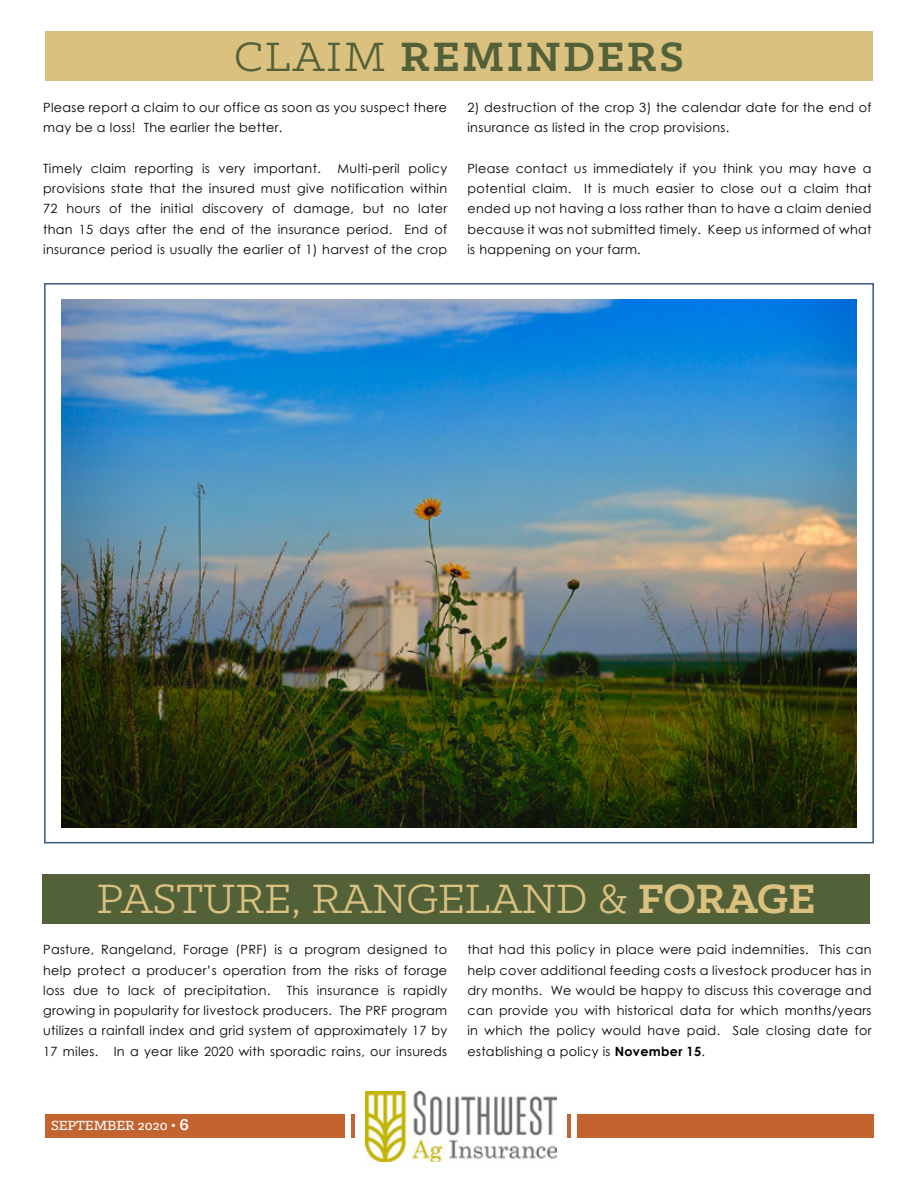
<style>
.page{position:relative;width:918px;height:1188px;background:#fff}
.page>*{position:absolute;margin:0;border:0;box-sizing:border-box;transform-origin:0 0}
.t1{font:46.5px "Klinic Slab";color:#dbc180}
.t2{font:700 46.5px "Klinic Slab";letter-spacing:.05em;color:#536139}
.t3{font:500 15px "Klinic Slab";color:#fff}
.t4{font:12.75px/20.2px "Century Gothic";letter-spacing:.025em;color:#000;text-align:justify}
.s1{font-weight:400}
.s2{font-weight:700}
.s3{font-weight:700;font-size:18px}
</style>
<div class="page">
<div style="left:45px;top:1114px;width:829px;height:24px;background:#c3632f"></div>
<div style="left:355px;top:1084px;width:212px;height:84px;background:#fff"></div>
<div style="left:572px;top:1084px;width:5px;height:84px;background:#fff"></div>
<img style="left:365px;top:1091px;width:192px;height:70px">
<div style="left:345px;top:1084px;width:6px;height:84px;background:#fff"></div>
<div style="left:45px;top:31px;width:828px;height:50px;background:#dbc180"></div>
<div style="left:42px;top:874px;width:828px;height:50px;background:#536139"></div>
<img style="left:61px;top:299px;width:796px;height:528px">
<h1 class="t2" style="left:234px;top:26px;width:451px"><span class="s1">CLAIM</span> REMINDERS</h1>
<p class="t4" style="left:43px;top:97px;width:406px">Please report a claim to our office as soon as you suspect there may be a loss! The earlier the better.</p>
<p class="t4" style="left:43px;top:158px;width:279px">Timely claim reporting is very important.</p>
<p class="t4" style="left:43px;top:158px;width:406px;text-indent:294px">Multi-peril policy provisions state that the insured must give notification within 72 hours of the initial discovery of damage, but no later than 15 days after the end of the insurance period. End of insurance period is usually the earlier of 1) harvest of the crop</p>
<p class="t4" style="left:467px;top:97px;width:406px">2) destruction of the crop 3) the calendar date for the end of insurance as listed in the crop provisions.</p>
<p class="t4" style="left:467px;top:158px;width:406px">Please contact us immediately if you think you may have a potential claim. It is much easier to close out a claim that ended up not having a loss rather than to have a claim denied because it was not submitted timely. Keep us informed of what is happening on your farm.</p>
<h1 class="t1" style="left:97px;top:869px;width:720px">PASTURE, RANGELAND &amp; <span class="s2">FORAGE</span></h1>
<p class="t4" style="left:43px;top:939px;width:406px">Pasture, Rangeland, Forage (PRF) is a program designed to help protect a producer’s operation from the risks of forage loss due to lack of precipitation.</p>
<p class="t4" style="left:43px;top:980px;width:406px;text-indent:244px">This insurance is rapidly growing in popularity for livestock producers. The PRF program utilizes a rainfall index and grid system of approximately 17 by 17 miles. In a year like 2020 with sporadic rains, our insureds</p>
<p class="t4" style="left:467px;top:939px;width:406px">that had this policy in place were paid indemnities. This can help cover additional feeding costs a livestock producer has in dry months. We would be happy to discuss this coverage and can provide you with historical data for which months/years in which the policy would have paid. Sale closing date for establishing a policy is <span class="s2">November 15</span>.</p>
<p class="t3" style="left:51px;top:1115px;width:140px">SEPTEMBER 2020 • <span class="s3">6</span></p>
</div>
